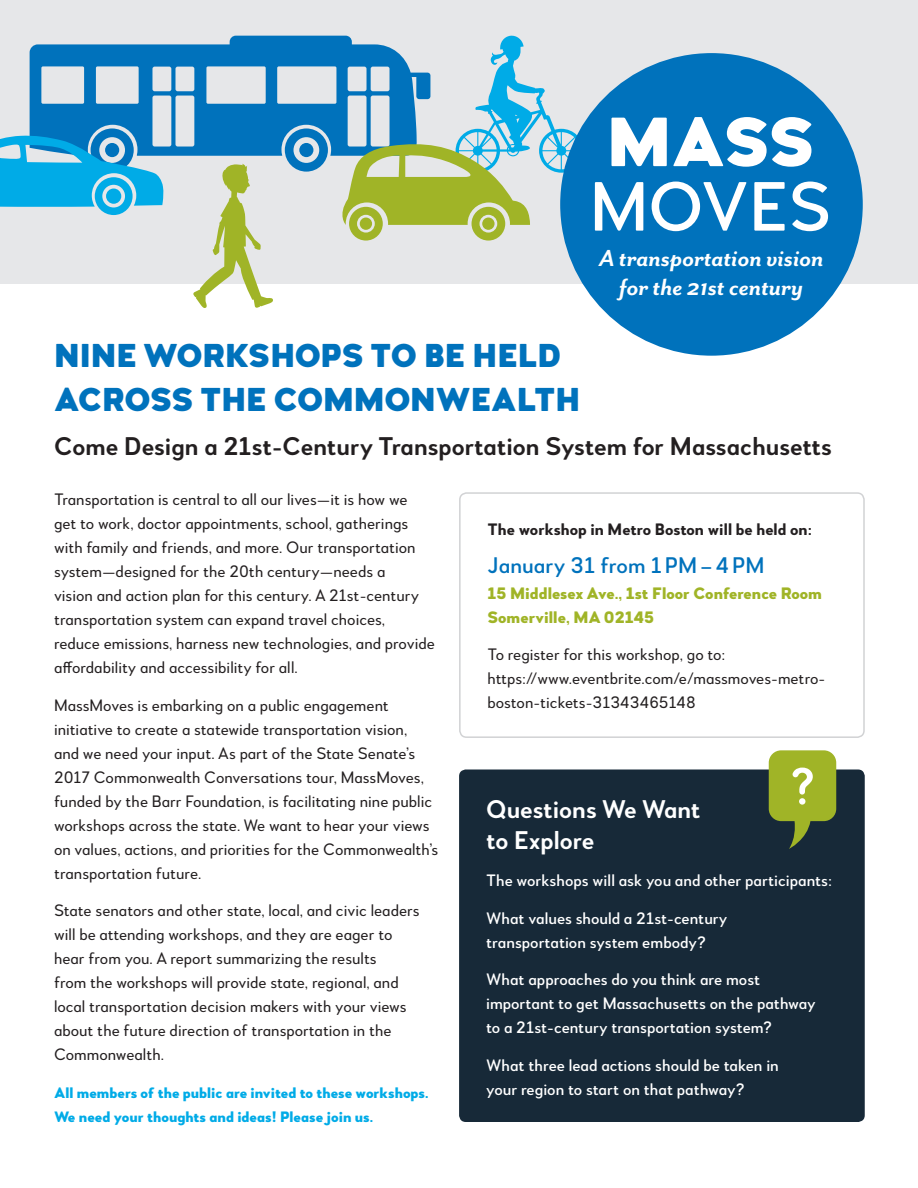
<style>
.page{position:relative;width:918px;height:1188px;background:#fff}
.page>*{position:absolute;margin:0;border:0;box-sizing:border-box;transform-origin:0 0}
.header_1{font:900 33px/43.5px "Woodford Bourne PRO";color:#0072bc}
.t1{font:italic 700 26.85px/28.7px "Mr Eaves San OT";color:#fff;text-align:center}
.header_2{font:600 25.5px "Woodford Bourne PRO";color:#231f20}
.header_2-2{font:600 25.5px/30.6px "Woodford Bourne PRO";color:#fff}
.date{font:500 22.5px "Woodford Bourne PRO";color:#0072bc}
.body_1{font:16.5px/24px "Woodford Bourne PRO";color:#231f20}
.questions{font:500 16.5px/24px "Woodford Bourne PRO";color:#fff}
.location{font:900 16.5px/24px "Woodford Bourne PRO";color:#a0b427}
.body_2{font:700 16.5px "Woodford Bourne PRO";color:#231f20}
.body_1-2{font:900 15px/24px "Woodford Bourne PRO";color:#00abe7}
</style>
<div class="page">
<div style="left:0;top:0;width:918px;height:283px;background:#e6e7e9"></div>
<div style="left:459px;top:770px;width:406px;height:352px;background:#172938;border-radius:7px"></div>
<svg style="left:769px;top:750px;width:67px;height:99px"></svg>
<div style="left:799px;top:798px;width:6px;height:7px;background:#fff;border-radius:50%"></div>
<svg style="left:285px;top:156px;width:42px;height:16px"></svg>
<svg style="left:30px;top:36px;width:307px;height:120px;fill:#0072bc"></svg>
<svg style="left:0;top:128px;width:164px;height:87px"></svg>
<div style="left:106px;top:189px;width:15px;height:15px;background:#00abe7;border-radius:50%"></div>
<svg style="left:337px;top:35px;width:246px;height:206px"></svg>
<div style="left:360px;top:218px;width:12px;height:12px;background:#a0b427;border-radius:50%"></div>
<div style="left:560px;top:53px;width:303px;height:303px;background:#0072bc;border-radius:50%"></div>
<svg style="left:612px;top:118px;width:55px;height:48px"></svg>
<svg style="left:673px;top:117px;width:138px;height:50px"></svg>
<svg style="left:595px;top:182px;width:48px;height:49px"></svg>
<svg style="left:652px;top:182px;width:95px;height:49px"></svg>
<svg style="left:754px;top:182px;width:31px;height:49px"></svg>
<svg style="left:792px;top:182px;width:36px;height:49px"></svg>
<div style="left:459px;top:492px;width:406px;height:246px;border:2px solid #d1d2d4;border-radius:7px"></div>
<svg style="left:193px;top:164px;width:80px;height:144px"></svg>
<p class="t1" style="left:599px;top:244px;width:226px">A transportation vision for the 21st century</p>
<p class="header_1" style="left:54px;top:334px;width:528px">NINE WORKSHOPS TO BE HELD<br>ACROSS THE COMMONWEALTH</p>
<p class="header_2" style="left:54px;top:430px;width:779px">Come Design a 21st-Century Transportation System for Massachusetts</p>
<p class="body_1" style="left:54px;top:488px;width:382px">Transportation is central to all our lives—it is how we<br>get to work, doctor appointments, school, gatherings with family and friends, and more. Our transportation system—designed for the 20th century—needs a<br>vision and action plan for this century. A 21st-century transportation system can expand travel choices, reduce emissions, harness new technologies, and provide affordability and accessibility for all.</p>
<p class="body_1" style="left:54px;top:694px;width:386px">MassMoves is embarking on a public engagement initiative to create a statewide transportation vision,<br>and we need your input. As part of the State Senate’s 2017 Commonwealth Conversations tour, MassMoves, funded by the Barr Foundation, is facilitating nine public workshops across the state. We want to hear your views on values, actions, and priorities for the Commonwealth’s transportation future.</p>
<p class="body_1" style="left:54px;top:899px;width:367px">State senators and other state, local, and civic leaders will be attending workshops, and they are eager to hear from you. A report summarizing the results<br>from the workshops will provide state, regional, and local transportation decision makers with your views about the future direction of transportation in the Commonwealth.</p>
<p class="body_1-2" style="left:54px;top:1081px;width:376px">All members of the public are invited to these workshops.<br>We need your thoughts and ideas! Please join us.</p>
<p class="body_2" style="left:488px;top:519px;width:326px">The workshop in Metro Boston will be held on:</p>
<p class="date" style="left:488px;top:551px;width:278px">January 31 from 1PM–4PM</p>
<p class="location" style="left:488px;top:581px;width:336px">15 Middlesex Ave., 1st Floor Conference Room<br>Somerville, MA 02145</p>
<p class="body_1" style="left:488px;top:643px;width:339px">To register for this workshop, go to: https://www.eventbrite.com/e/massmoves-metro&shy;boston-tickets-31343465148</p>
<p class="header_2-2" style="left:486px;top:795px;width:216px">Questions We Want to Explore</p>
<p class="questions" style="left:486px;top:869px;width:348px">The workshops will ask you and other participants:</p>
<p class="questions" style="left:486px;top:907px;width:243px">What values should a 21st-century transportation system embody?</p>
<p class="questions" style="left:486px;top:968px;width:331px">What approaches do you think are most important to get Massachusetts on the pathway to a 21st-century transportation system?</p>
<p class="questions" style="left:486px;top:1054px;width:294px">What three lead actions should be taken in your region to start on that pathway?</p>
</div>
